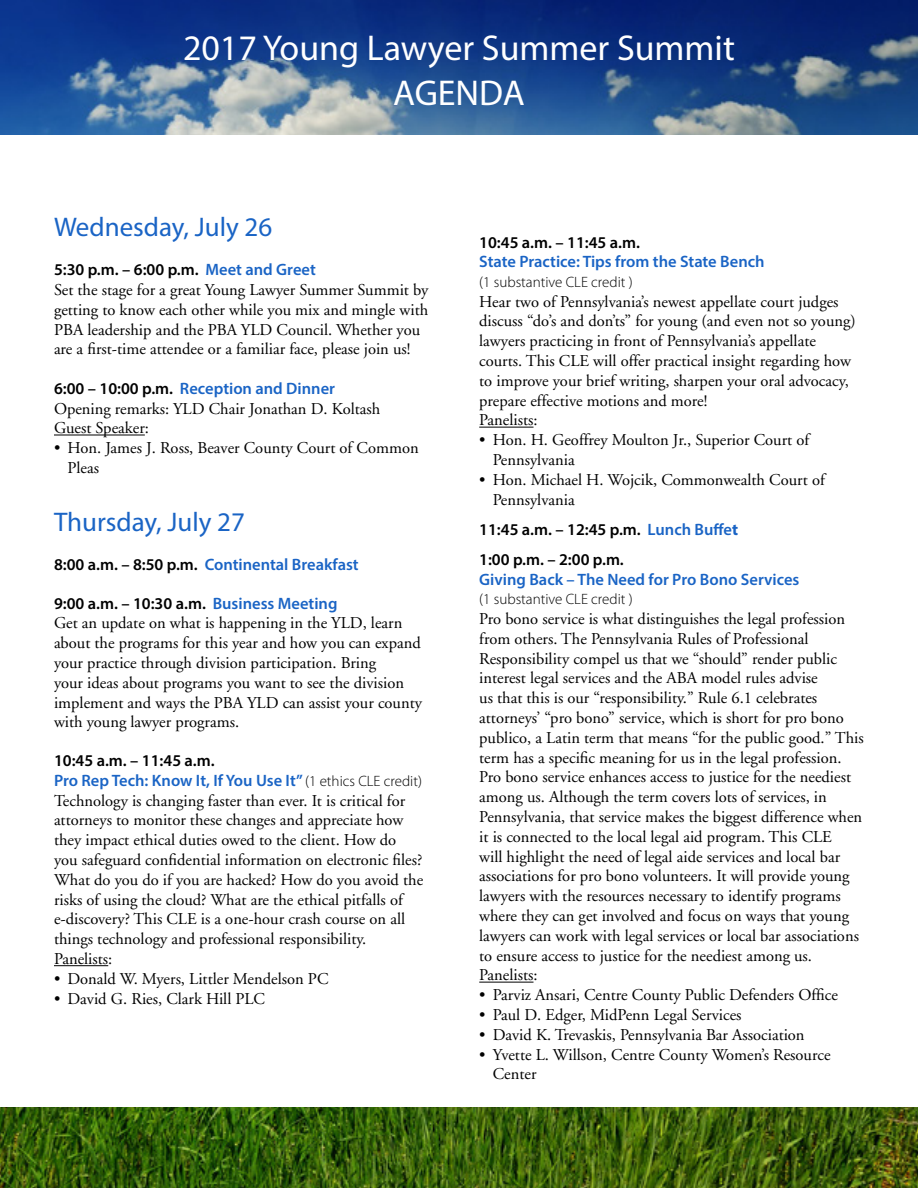
<style>
.page{position:relative;width:918px;height:1188px;background:#fff}
.page>*{position:absolute;margin:0;border:0;box-sizing:border-box;transform-origin:0 0}
.t1{font:36px/45px "Myriad Pro";color:#fff;text-align:center}
.t2{font:27px "Myriad Pro";color:#1a64c5}
.t3{font:16.5px/19.8px "Adobe Garamond";color:#000}
.t4{font:600 16.5px/19.5px "Myriad Pro";color:#1a64c5}
.t5{font:600 16.5px/30.3px "Myriad Pro";color:#000}
.t6{font:300 15px "Myriad Pro";color:#000}
.s1{color:#1a64c5}
.s2{color:#000}
.s3{font-weight:300;font-size:15px;color:#000}
.s4{font-weight:700;color:#1a64c5}
</style>
<div class="page">
<img style="left:0;top:0;width:918px;height:135px">
<hr style="left:54px;top:435px;width:91px;height:1px;background:#000">
<hr style="left:54px;top:965px;width:54px;height:1px;background:#000">
<hr style="left:479px;top:427px;width:55px;height:1px;background:#000">
<hr style="left:479px;top:982px;width:55px;height:1px;background:#000">
<img style="left:0;top:1107px;width:918px;height:81px">
<h1 class="t1" style="left:183px;top:25px;width:553px">2017 Young Lawyer Summer Summit<br>AGENDA</h1>
<h2 class="t2" style="left:54px;top:211px;width:220px">Wednesday, July 26</h2>
<p class="t5" style="left:54px;top:254px;width:263px">5:30 p.m. – 6:00 p.m. <span class="s1">Meet and Greet</span></p>
<p class="t3" style="left:54px;top:280px;width:376px">Set the stage for a great Young Lawyer Summer Summit by getting to know each other while you mix and mingle with PBA leadership and the PBA YLD Council. Whether you are a first-time attendee or a familiar face, please join us!</p>
<p class="t4" style="left:54px;top:378px;width:283px"><span class="s2">6:00 – 10:00 p.m.</span> Reception and Dinner</p>
<p class="t3" style="left:54px;top:399px;width:328px">Opening remarks: YLD Chair Jonathan D. Koltash<br>Guest Speaker:</p>
<p class="t3" style="left:67px;top:438px;width:353px;text-indent:-13px">• Hon. James J. Ross, Beaver County Court of Common<br>Pleas</p>
<h2 class="t2" style="left:54px;top:505px;width:192px">Thursday, July 27</h2>
<p class="t4" style="left:54px;top:554px;width:306px"><span class="s2">8:00 a.m. – 8:50 p.m.</span> Continental Breakfast</p>
<p class="t5" style="left:54px;top:587px;width:285px">9:00 a.m. – 10:30 a.m. <span class="s1">Business Meeting</span></p>
<p class="t3" style="left:54px;top:614px;width:370px">Get an update on what is happening in the YLD, learn about the programs for this year and how you can expand your practice through division participation. Bring<br>your ideas about programs you want to see the division implement and ways the PBA YLD can assist your county with young lawyer programs.</p>
<p class="t4" style="left:54px;top:751px;width:370px"><span class="s2">10:45 a.m. – 11:45 a.m.<br></span>Pro Rep Tech: Know It, If You Use It” <span class="s3">(1 ethics CLE credit)</span></p>
<p class="t3" style="left:54px;top:791px;width:371px">Technology is changing faster than ever. It is critical for attorneys to monitor these changes and appreciate how they impact ethical duties owed to the client. How do you safeguard confidential information on electronic files?<br>What do you do if you are hacked? How do you avoid the risks of using the cloud? What are the ethical pitfalls of e-discovery? This CLE is a one-hour crash course on all things technology and professional responsibility.<br>Panelists:</p>
<p class="t3" style="left:54px;top:969px;width:276px">• Donald W. Myers, Littler Mendelson PC</p>
<p class="t3" style="left:54px;top:989px;width:213px">• David G. Ries, Clark Hill PLC</p>
<p class="t5" style="left:479px;top:227px;width:162px">10:45 a.m. – 11:45 a.m.</p>
<p class="t4" style="left:479px;top:252px;width:287px">State Practice: Tips from the State Bench</p>
<p class="t6" style="left:479px;top:273px;width:155px">(1 substantive CLE credit )</p>
<p class="t3" style="left:479px;top:292px;width:378px">Hear two of Pennsylvania’s newest appellate court judges discuss “do’s and don’ts” for young (and even not so young) lawyers practicing in front of Pennsylvania’s appellate courts. This CLE will offer practical insight regarding how to improve your brief writing, sharpen your oral advocacy, prepare effective motions and more!<br>Panelists:</p>
<p class="t3" style="left:493px;top:431px;width:318px;text-indent:-13px">• Hon. H. Geoffrey Moulton Jr., Superior Court of<br>Pennsylvania</p>
<p class="t3" style="left:493px;top:470px;width:334px;text-indent:-13px">• Hon. Michael H. Wojcik, Commonwealth Court of<br>Pennsylvania</p>
<p class="t5" style="left:479px;top:514px;width:260px">11:45 a.m. – 12:45 p.m. <span class="s1">Lunch Buffe</span><span class="s4">t<br></span>1:00 p.m. – 2:00 p.m.</p>
<p class="t4" style="left:479px;top:569px;width:322px">Giving Back – The Need for Pro Bono Services</p>
<p class="t6" style="left:479px;top:590px;width:155px">(1 substantive CLE credit )</p>
<p class="t3" style="left:479px;top:609px;width:386px">Pro bono service is what distinguishes the legal profession from others. The Pennsylvania Rules of Professional Responsibility compel us that we “should” render public interest legal services and the ABA model rules advise<br>us that this is our “responsibility.” Rule 6.1 celebrates attorneys’ “pro bono” service, which is short for pro bono publico, a Latin term that means “for the public good.” This term has a specific meaning for us in the legal profession.<br>Pro bono service enhances access to justice for the neediest among us. Although the term covers lots of services, in Pennsylvania, that service makes the biggest difference when it is connected to the local legal aid program. This CLE<br>will highlight the need of legal aide services and local bar associations for pro bono volunteers. It will provide young lawyers with the resources necessary to identify programs where they can get involved and focus on ways that young lawyers can work with legal services or local bar associations to ensure access to justice for the neediest among us.<br>Panelists:</p>
<p class="t3" style="left:479px;top:986px;width:360px">• Parviz Ansari, Centre County Public Defenders Office</p>
<p class="t3" style="left:479px;top:1005px;width:264px">• Paul D. Edger, MidPenn Legal Services</p>
<p class="t3" style="left:479px;top:1025px;width:327px">• David K. Trevaskis, Pennsylvania Bar Association</p>
<p class="t3" style="left:493px;top:1045px;width:339px;text-indent:-13px">• Yvette L. Willson, Centre County Women’s Resource<br>Center</p>
</div>
